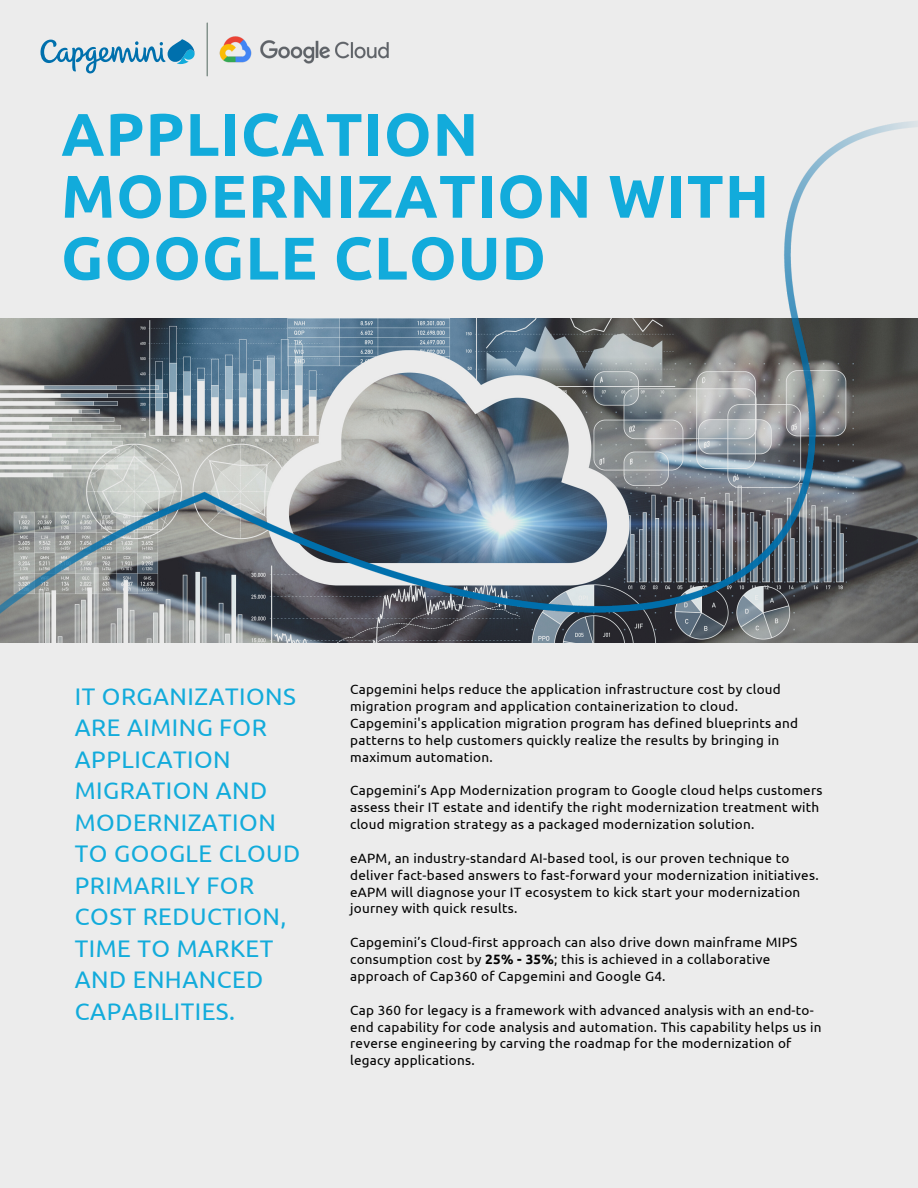
<style>
.page{position:relative;width:918px;height:1188px;background:#ececec}
.page>*{position:absolute;margin:0;border:0;box-sizing:border-box;transform-origin:0 0}
.t1{font:700 60.15px/61.8px "Ubuntu";letter-spacing:.02em;color:#12abdb}
.t2{font:24px/31.5px "Ubuntu";letter-spacing:.02em;color:#12abdb}
.t3{font:13.5px/16.8px "Ubuntu";letter-spacing:.02em;color:#000}
.s1{font-weight:700}
</style>
<div class="page">
<img style="left:0;top:22px;width:918px;height:621px">
<p class="t1" style="left:61px;top:103px;width:709px">APPLICATION<br>MODERNIZATION WITH<br>GOOGLE CLOUD</p>
<p class="t2" style="left:75px;top:680px;width:227px">IT ORGANIZATIONS<br>ARE AIMING FOR<br>APPLICATION<br>MIGRATION AND<br>MODERNIZATION<br>TO GOOGLE CLOUD<br>PRIMARILY FOR<br>COST REDUCTION,<br>TIME TO MARKET<br>AND ENHANCED<br>CAPABILITIES.</p>
<p class="t3" style="left:350px;top:681px;width:432px">Capgemini helps reduce the application infrastructure cost by cloud migration program and application containerization to cloud.</p>
<p class="t3" style="left:350px;top:714px;width:450px">Capgemini's application migration program has defined blueprints and patterns to help customers quickly realize the results by bringing in maximum automation.</p>
<p class="t3" style="left:350px;top:782px;width:474px">Capgemini’s App Modernization program to Google cloud helps customers assess their IT estate and identify the right modernization treatment with cloud migration strategy as a packaged modernization solution.</p>
<p class="t3" style="left:350px;top:849px;width:470px">eAPM, an industry-standard AI-based tool, is our proven technique to deliver fact-based answers to fast-forward your modernization initiatives. eAPM will diagnose your IT ecosystem to kick start your modernization journey with quick results.</p>
<p class="t3" style="left:350px;top:934px;width:449px">Capgemini’s Cloud-first approach can also drive down mainframe MIPS consumption cost by <span class="s1">25% - 35%</span>; this is achieved in a collaborative approach of Cap360 of Capgemini and Google G4.</p>
<p class="t3" style="left:350px;top:1001px;width:473px">Cap 360 for legacy is a framework with advanced analysis with an end-to&shy;end capability for code analysis and automation. This capability helps us in reverse engineering by carving the roadmap for the modernization of legacy applications.</p>
</div>
